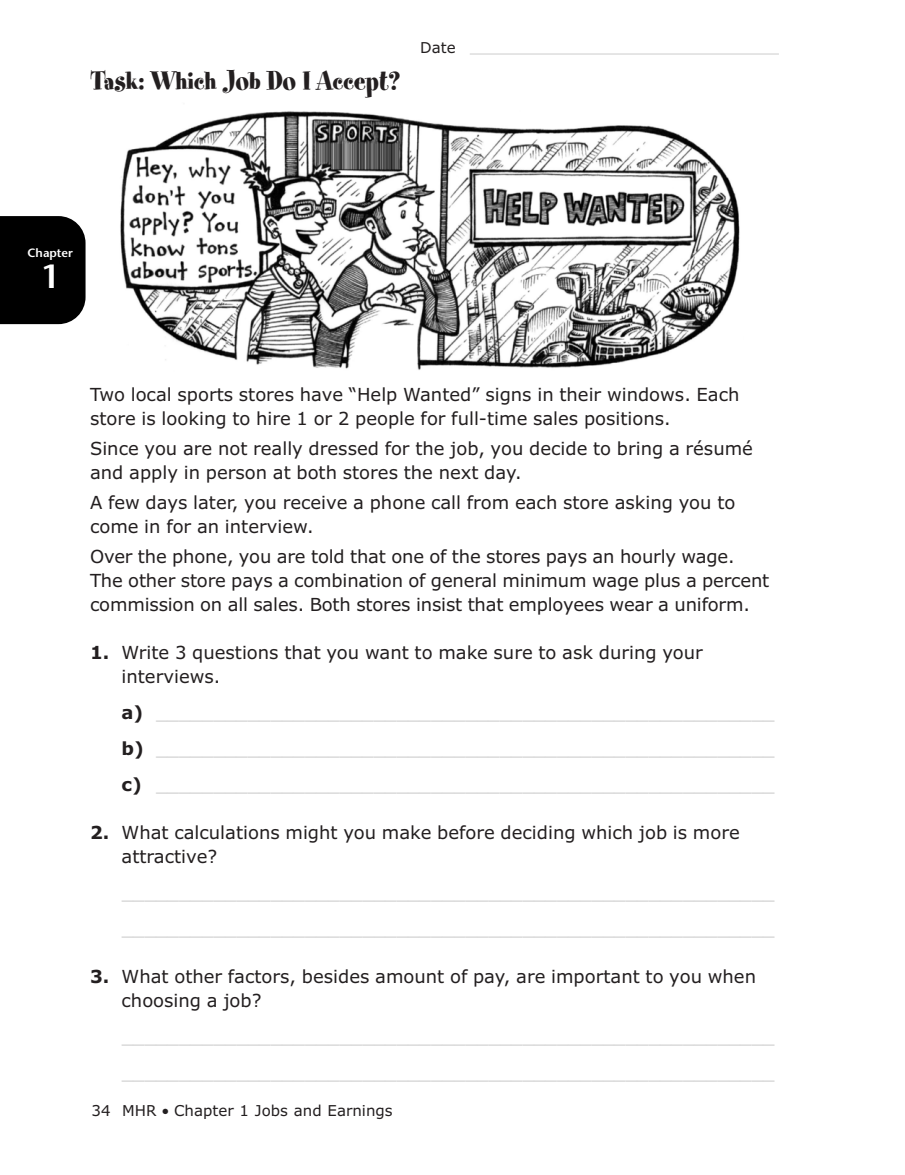
<style>
.page{position:relative;width:905px;height:1175px;background:#fff}
.page>*{position:absolute;margin:0;border:0;box-sizing:border-box;transform-origin:0 0}
.t1{font:600 33px "Stone Sans";color:#fff}
.t2{font:30px "Spumoni LP";color:#231f20}
.t3{font:18px/24px "Verdana";color:#231f20}
.t4{font:18px/36px "Verdana";color:#ccc}
.t5{font:15px "Verdana";color:#231f20}
.t6{font:600 12px "Stone Sans";color:#fff}
.s1{font-weight:700}
.s2{font-weight:700;color:#231f20}
</style>
<div class="page">
<hr style="left:470px;top:54px;width:308px;height:1px;background:#ccc">
<div style="left:0;top:216px;width:86px;height:108px;background:#000"></div>
<img style="left:120px;top:111px;width:620px;height:259px">
<h2 class="t2" style="left:90px;top:71px;width:312px">Task: Which Job Do I Accept?</h2>
<p class="t5" style="left:420px;top:42px;width:37px">Date</p>
<p class="t6" style="left:28px;top:247px;width:47px">Chapter</p>
<h1 class="t1" style="left:41px;top:262px;width:20px">1</h1>
<p class="t3" style="left:90px;top:384px;width:651px">Two local sports stores have “Help Wanted” signs in their windows. Each store is looking to hire 1 or 2 people for full-time sales positions.</p>
<p class="t3" style="left:90px;top:438px;width:664px">Since you are not really dressed for the job, you decide to bring a résumé and apply in person at both stores the next day.</p>
<p class="t3" style="left:90px;top:492px;width:646px">A few days later, you receive a phone call from each store asking you to come in for an interview.</p>
<p class="t3" style="left:90px;top:546px;width:680px">Over the phone, you are told that one of the stores pays an hourly wage.<br>The other store pays a combination of general minimum wage plus a percent commission on all sales. Both stores insist that employees wear a uniform.</p>
<p class="t3" style="left:122px;top:642px;width:583px;text-indent:-32px"><span class="s1">1.</span> Write 3 questions that you want to make sure to ask during your interviews.</p>
<p class="t4" style="left:122px;top:696px;width:654px;text-align:justify"><span class="s2">a)</span> ______________________________________________________ <span class="s2">b)</span> ______________________________________________________ <span class="s2">c)</span> ______________________________________________________</p>
<p class="t3" style="left:122px;top:822px;width:619px;text-indent:-32px"><span class="s1">2.</span> What calculations might you make before deciding which job is more attractive?</p>
<p class="t4" style="left:122px;top:876px;width:654px">_________________________________________________________ _________________________________________________________</p>
<p class="t3" style="left:122px;top:966px;width:636px;text-indent:-32px"><span class="s1">3.</span> What other factors, besides amount of pay, are important to you when choosing a job?</p>
<p class="t4" style="left:122px;top:1020px;width:654px">_________________________________________________________ _________________________________________________________</p>
<p class="t5" style="left:92px;top:1104px;width:303px">34 MHR ● Chapter 1 Jobs and Earnings</p>
</div>
